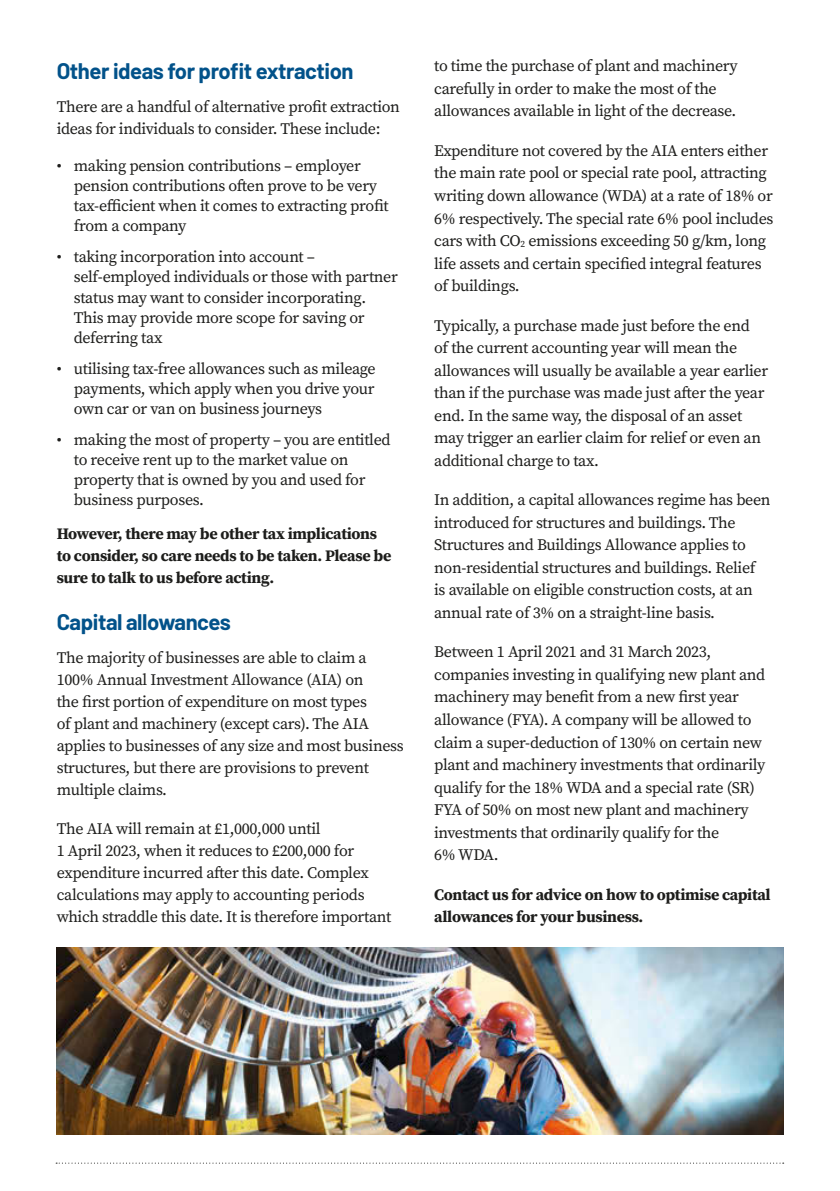
<style>
.page{position:relative;width:840px;height:1191px;background:#fff}
.page>*{position:absolute;margin:0;border:0;box-sizing:border-box;transform-origin:0 0}
.t1{font:700 22px "Barlow";letter-spacing:-.02em;color:#02528a}
.t2{font:16px/22.6px "Source Serif Pro";letter-spacing:-.02em;color:#1d1d1b}
.t3{font:700 16px/22px "Source Serif Pro";letter-spacing:-.02em;color:#1d1d1b}
</style>
<div class="page">
<svg style="left:56px;top:1162px;width:727px;height:1px"></svg>
<img style="left:57px;top:947px;width:725px;height:187px">
<h1 class="t1" style="left:57px;top:54px;width:298px">Other ideas for profit extraction</h1>
<p class="t2" style="left:57px;top:96px;width:344px;line-height:22px">There are a handful of alternative profit extraction ideas for individuals to consider. These include:</p>
<p class="t2" style="left:74px;top:156px;width:316px;line-height:20px;text-indent:-17px">• making pension contributions – employer pension contributions often prove to be very tax-efficient when it comes to extracting profit from a company</p>
<p class="t2" style="left:74px;top:247px;width:325px;line-height:20px;text-indent:-17px">• taking incorporation into account – self-employed individuals or those with partner status may want to consider incorporating.<br>This may provide more scope for saving or deferring tax</p>
<p class="t2" style="left:74px;top:358px;width:303px;line-height:20px;text-align:justify;text-indent:-17px">• utilising tax-free allowances such as mileage payments, which apply when you drive your own car or van on business journeys</p>
<p class="t2" style="left:74px;top:430px;width:318px;line-height:20px;text-indent:-17px">• making the most of property – you are entitled to receive rent up to the market value on property that is owned by you and used for business purposes.</p>
<p class="t3" style="left:57px;top:522px;width:336px">However, there may be other tax implications to consider, so care needs to be taken. Please be sure to talk to us before acting.</p>
<h1 class="t1" style="left:57px;top:605px;width:176px">Capital allowances</h1>
<p class="t2" style="left:57px;top:646px;width:348px;line-height:22px">The majority of businesses are able to claim a 100% Annual Investment Allowance (AIA) on<br>the first portion of expenditure on most types<br>of plant and machinery (except cars). The AIA applies to businesses of any size and most business structures, but there are provisions to prevent multiple claims.</p>
<p class="t2" style="left:57px;top:817px;width:336px;line-height:22px">The AIA will remain at £1,000,000 until<br>1 April 2023, when it reduces to £200,000 for expenditure incurred after this date. Complex calculations may apply to accounting periods which straddle this date. It is therefore important</p>
<p class="t2" style="left:434px;top:55px;width:305px">to time the purchase of plant and machinery carefully in order to make the most of the allowances available in light of the decrease.</p>
<p class="t2" style="left:434px;top:139px;width:340px">Expenditure not covered by the AIA enters either the main rate pool or special rate pool, attracting writing down allowance (WDA) at a rate of 18% or 6% respectively. The special rate 6% pool includes cars with CO<sub>2</sub> emissions exceeding 50 g/km, long life assets and certain specified integral features of buildings.</p>
<p class="t2" style="left:434px;top:314px;width:335px">Typically, a purchase made just before the end<br>of the current accounting year will mean the allowances will usually be available a year earlier than if the purchase was made just after the year end. In the same way, the disposal of an asset may trigger an earlier claim for relief or even an additional charge to tax.</p>
<p class="t2" style="left:434px;top:488px;width:338px">In addition, a capital allowances regime has been introduced for structures and buildings. The Structures and Buildings Allowance applies to non-residential structures and buildings. Relief is available on eligible construction costs, at an annual rate of 3% on a straight-line basis.</p>
<p class="t2" style="left:434px;top:641px;width:332px">Between 1 April 2021 and 31 March 2023, companies investing in qualifying new plant and machinery may benefit from a new first year allowance (FYA). A company will be allowed to claim a super-deduction of 130% on certain new plant and machinery investments that ordinarily qualify for the 18% WDA and a special rate (SR)<br>FYA of 50% on most new plant and machinery investments that ordinarily qualify for the<br>6% WDA.</p>
<p class="t3" style="left:434px;top:882px;width:338px;line-height:22.6px">Contact us for advice on how to optimise capital allowances for your business.</p>
</div>
